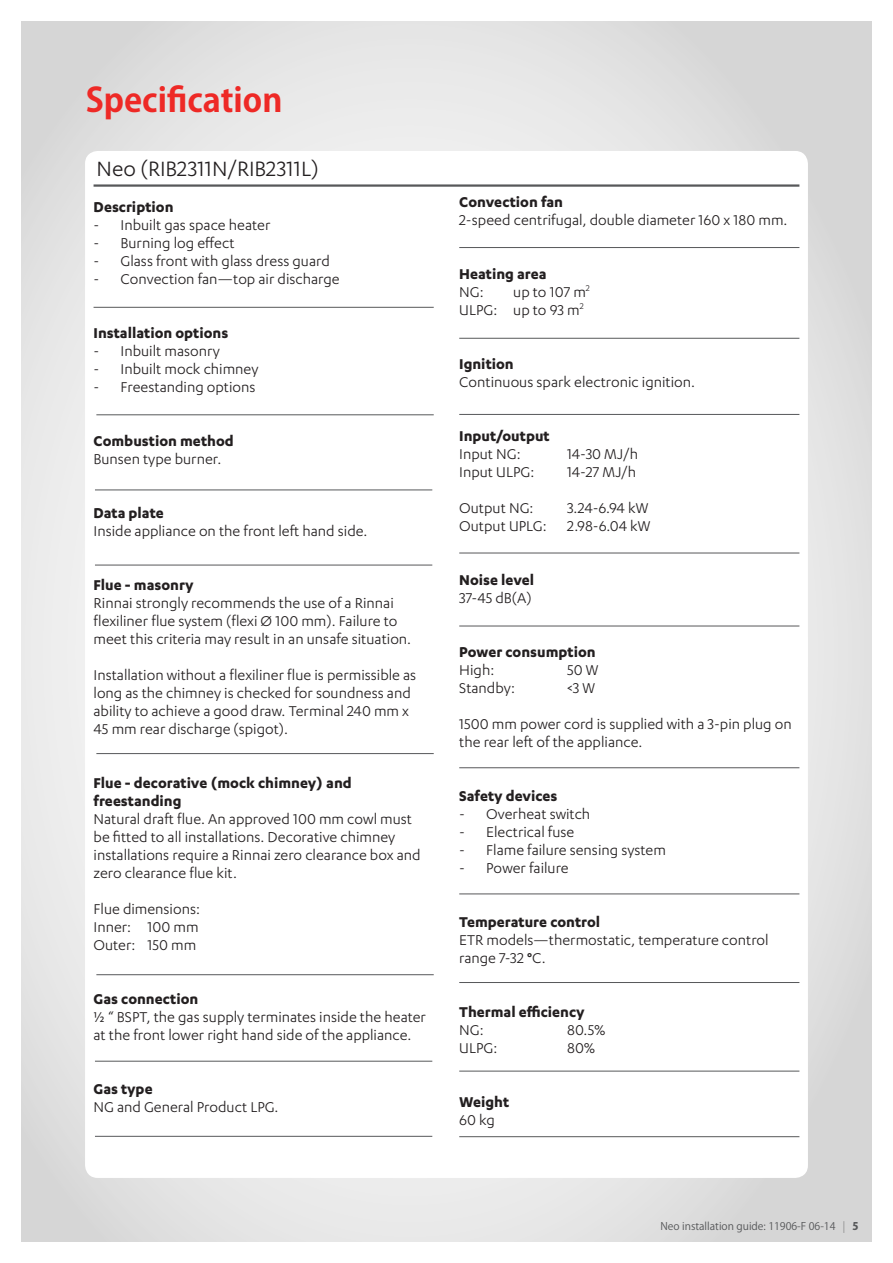
<style>
.page{position:relative;width:893px;height:1263px;background:#fff}
.page>*{position:absolute;margin:0;border:0;box-sizing:border-box;transform-origin:0 0}
._1__page_heading{font:700 33px "Koz Go Pr 6 N";color:#ee2926}
.t1{font:24px "Karbon";color:#231f20}
.t2{font:16.5px/18px "Karbon";color:#231f20}
.t3{font:700 16.5px/18px "Karbon";color:#231f20}
.t4{font:10.5px "Koz Go Pr 6 N";color:#57585a}
.s1{font-weight:700}
.s2{font-weight:200}
.s3{font-weight:800}
</style>
<div class="page">
<div style="left:21px;top:21px;width:851px;height:1221px;background:linear-gradient(to bottom,#e3e3e3,#e2e2e2)"></div>
<div style="left:85px;top:151px;width:723px;height:1027px;background:#fff;border-radius:13px"></div>
<hr style="left:94px;top:184px;width:705px;height:3px;background:#57585a">
<hr style="left:94px;top:307px;width:340px;height:1px;background:#57585a">
<hr style="left:96px;top:414px;width:338px;height:1px;background:#57585a">
<hr style="left:95px;top:490px;width:337px;height:1px;background:#57585a">
<hr style="left:95px;top:565px;width:337px;height:1px;background:#57585a">
<hr style="left:96px;top:753px;width:338px;height:1px;background:#57585a">
<hr style="left:95px;top:1061px;width:337px;height:1px;background:#57585a">
<hr style="left:95px;top:1136px;width:337px;height:1px;background:#57585a">
<hr style="left:459px;top:247px;width:340px;height:1px;background:#57585a">
<hr style="left:459px;top:338px;width:340px;height:1px;background:#57585a">
<hr style="left:459px;top:414px;width:340px;height:1px;background:#57585a">
<hr style="left:459px;top:553px;width:340px;height:1px;background:#57585a">
<hr style="left:459px;top:626px;width:340px;height:1px;background:#57585a">
<hr style="left:459px;top:767px;width:340px;height:1px;background:#57585a">
<hr style="left:459px;top:894px;width:340px;height:1px;background:#57585a">
<hr style="left:459px;top:982px;width:340px;height:1px;background:#57585a">
<hr style="left:459px;top:1071px;width:340px;height:1px;background:#57585a">
<hr style="left:459px;top:1136px;width:340px;height:1px;background:#57585a">
<hr style="left:96px;top:974px;width:338px;height:1px;background:#57585a">
<p class="_1__page_heading" style="left:86px;top:82px;width:198px">Specification</p>
<p class="t1" style="left:97px;top:155px;width:224px">Neo (RIB2311N/RIB2311L)</p>
<p class="t3" style="left:94px;top:197px;width:81px">Description</p>
<p class="t2" style="left:94px;top:215px;width:178px">- Inbuilt gas space heater</p>
<p class="t2" style="left:94px;top:233px;width:143px">- Burning log effect</p>
<p class="t2" style="left:94px;top:251px;width:238px">- Glass front with glass dress guard</p>
<p class="t2" style="left:94px;top:269px;width:247px">- Convection fan—top air discharge</p>
<p class="t3" style="left:94px;top:323px;width:136px">Installation options</p>
<p class="t2" style="left:94px;top:341px;width:128px">- Inbuilt masonry</p>
<p class="t2" style="left:94px;top:359px;width:166px">- Inbuilt mock chimney</p>
<p class="t2" style="left:94px;top:377px;width:164px">- Freestanding options</p>
<p class="t3" style="left:94px;top:431px;width:142px">Combustion method</p>
<p class="t2" style="left:94px;top:449px;width:129px">Bunsen type burner.</p>
<p class="t3" style="left:94px;top:503px;width:72px">Data plate</p>
<p class="t2" style="left:94px;top:521px;width:275px">Inside appliance on the front left hand side.</p>
<p class="t3" style="left:94px;top:575px;width:102px">Flue - masonry</p>
<p class="t2" style="left:94px;top:593px;width:319px">Rinnai strongly recommends the use of a Rinnai flexiliner flue system (flexi Ø 100 mm). Failure to meet this criteria may result in an unsafe situation.</p>
<p class="t2" style="left:94px;top:665px;width:324px">Installation without a flexiliner flue is permissible as long as the chimney is checked for soundness and ability to achieve a good draw. Terminal 240 mm x 45 mm rear discharge (spigot).</p>
<p class="t3" style="left:94px;top:773px;width:260px">Flue - decorative (mock chimney) and freestanding</p>
<p class="t2" style="left:94px;top:809px;width:329px">Natural draft flue. An approved 100 mm cowl must be fitted to all installations. Decorative chimney installations require a Rinnai zero clearance box and zero clearance flue kit.</p>
<p class="t2" style="left:94px;top:899px;width:108px">Flue dimensions:</p>
<p class="t2" style="left:94px;top:917px;width:107px">Inner: 100 mm</p>
<p class="t2" style="left:94px;top:935px;width:104px">Outer: 150 mm</p>
<p class="t3" style="left:94px;top:989px;width:106px">Gas connection</p>
<p class="t2" style="left:94px;top:1007px;width:334px">½ “ BSPT, the gas supply terminates inside the heater at the front lower right hand side of the appliance.</p>
<p class="t3" style="left:94px;top:1079px;width:61px">Gas type</p>
<p class="t2" style="left:94px;top:1097px;width:186px">NG and General Product LPG.</p>
<p class="t3" style="left:459px;top:192px;width:105px">Convection fan</p>
<p class="t2" style="left:459px;top:210px;width:330px">2-speed centrifugal, double diameter 160 x 180 mm.</p>
<p class="t3" style="left:459px;top:264px;width:89px">Heating area</p>
<p class="t2" style="left:459px;top:282px;width:26px">NG:</p>
<p class="t2" style="left:513px;top:282px;width:78px">up to 107 m<sup>2</sup></p>
<p class="t2" style="left:459px;top:300px;width:126px">ULPG: up to 93 m<sup>2</sup></p>
<p class="t3" style="left:459px;top:354px;width:56px">Ignition</p>
<p class="t2" style="left:459px;top:372px;width:237px">Continuous spark electronic ignition.</p>
<p class="t3" style="left:459px;top:426px;width:92px">Input/output</p>
<p class="t2" style="left:459px;top:444px;width:63px">Input NG:</p>
<p class="t2" style="left:567px;top:444px;width:72px">14-30 MJ/h</p>
<p class="t2" style="left:459px;top:462px;width:77px">Input ULPG:</p>
<p class="t2" style="left:567px;top:462px;width:70px">14-27 MJ/h</p>
<p class="t2" style="left:459px;top:498px;width:76px">Output NG:</p>
<p class="t2" style="left:567px;top:498px;width:83px">3.24-6.94 kW</p>
<p class="t2" style="left:459px;top:516px;width:193px">Output UPLG: 2.98-6.04 kW</p>
<p class="t3" style="left:459px;top:570px;width:76px">Noise level</p>
<p class="t2" style="left:459px;top:588px;width:74px">37-45 dB(A)</p>
<p class="t3" style="left:459px;top:642px;width:138px">Power consumption</p>
<p class="t2" style="left:459px;top:660px;width:37px">High:</p>
<p class="t2" style="left:567px;top:660px;width:33px">50 W</p>
<p class="t2" style="left:459px;top:678px;width:57px">Standby:</p>
<p class="t2" style="left:567px;top:678px;width:29px">&lt;3 W</p>
<p class="t2" style="left:459px;top:714px;width:334px">1500 mm power cord is supplied with a 3-pin plug on the rear left of the appliance.</p>
<p class="t3" style="left:459px;top:786px;width:100px">Safety devices</p>
<p class="t2" style="left:459px;top:804px;width:132px">- Overheat switch</p>
<p class="t2" style="left:459px;top:822px;width:116px">- Electrical fuse</p>
<p class="t2" style="left:459px;top:840px;width:208px">- Flame failure sensing system</p>
<p class="t2" style="left:459px;top:858px;width:111px">- Power failure</p>
<p class="t3" style="left:459px;top:912px;width:143px">Temperature control</p>
<p class="t2" style="left:459px;top:930px;width:311px">ETR models—thermostatic, temperature control range 7-32 <span class="s1">°</span>C.</p>
<p class="t3" style="left:459px;top:1002px;width:127px">Thermal efficiency</p>
<p class="t2" style="left:459px;top:1020px;width:26px">NG:</p>
<p class="t2" style="left:567px;top:1020px;width:40px">80.5%</p>
<p class="t2" style="left:459px;top:1038px;width:40px">ULPG:</p>
<p class="t2" style="left:567px;top:1038px;width:30px">80%</p>
<p class="t3" style="left:459px;top:1092px;width:52px">Weight</p>
<p class="t2" style="left:459px;top:1110px;width:37px">60 kg</p>
<p class="t4" style="left:660px;top:1220px;width:200px">Neo installation guide: 11906-F 06-14 <span class="s2">|</span> <span class="s3">5</span></p>
</div>
